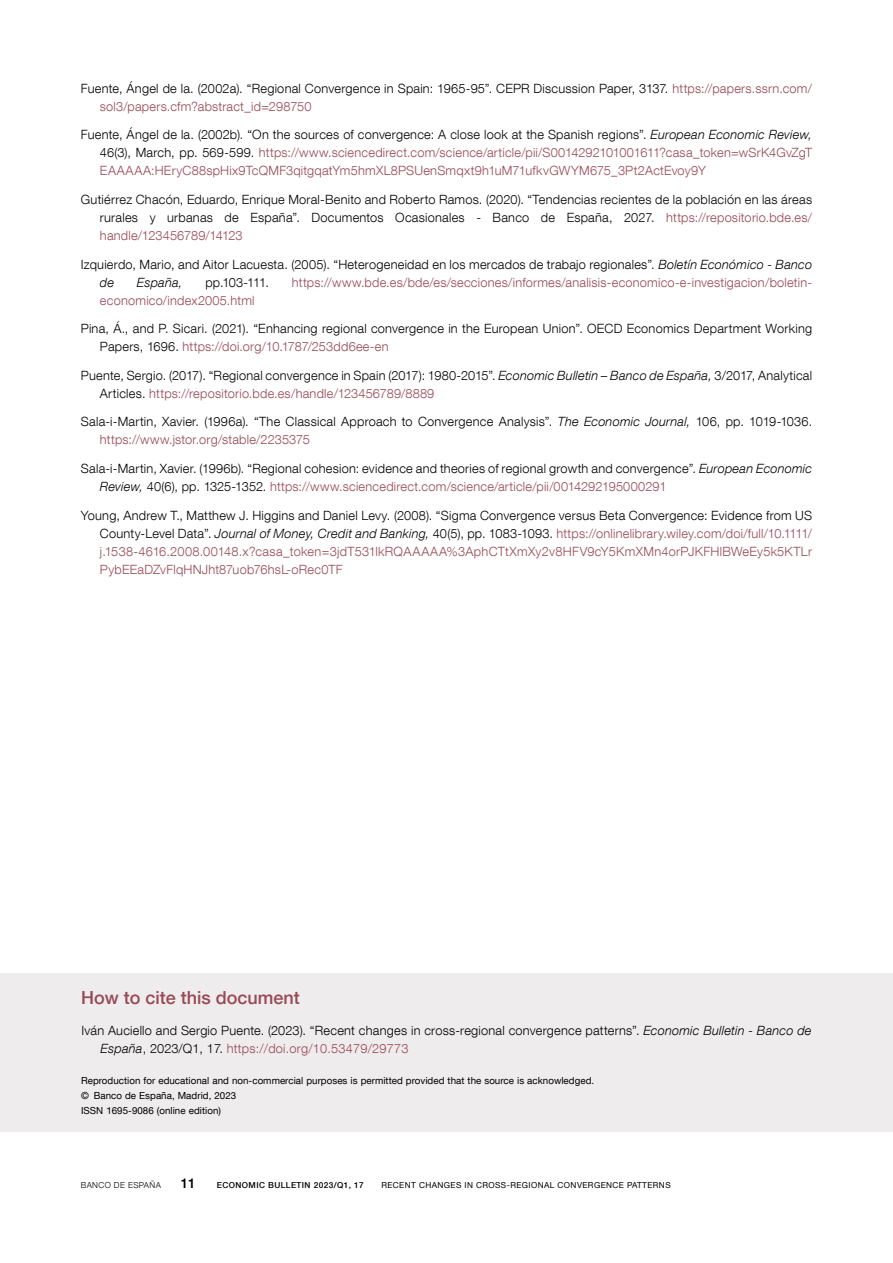
<style>
.page{position:relative;width:893px;height:1263px;background:#fff}
.page>*{position:absolute;margin:0;border:0;box-sizing:border-box;transform-origin:0 0}
.Indice_1{font:500 18px "Bd E Neue Helvetica";color:#984957}
.t1{font:500 13.5px "Bd E Neue Helvetica";color:#000}
.Texto_bibliografía{font:300 12.75px/18px "Bd E Neue Helvetica";letter-spacing:.02em;color:#000}
.Texto_bibliografía-2{font:300 12.75px/18px "Bd E Neue Helvetica";letter-spacing:.02em;color:#984856;text-align:justify}
.Texto_bibliografía-3{font:italic 300 12.75px "Bd E Neue Helvetica";letter-spacing:.015em;color:#000}
.Texto_ISSN{font:9.75px "Bd E Neue Helvetica";letter-spacing:.005em;color:#000}
.t2{font:8.25px "Bd E Neue Helvetica";letter-spacing:.05em;color:#000}
.t3{font:500 8.25px "Bd E Neue Helvetica";letter-spacing:.05em;color:#000}
.t4{font:300 8.25px "Bd E Neue Helvetica";letter-spacing:.05em;color:#000}
.s1{color:#984856}
.s2{color:#000}
.s3{font-style:italic;color:#000}
.s4{font-style:italic}
</style>
<div class="page">
<div style="left:0;top:973px;width:893px;height:158px;background:#efeced"></div>
<p class="Texto_bibliografía" style="left:100px;top:79px;width:714px;text-indent:-19px">Fuente, Ángel de la. (2002a). “Regional Convergence in Spain: 1965-95”. CEPR Discussion Paper, 3137. <span class="s1">https://papers.ssrn.com/ sol3/papers.cfm?abstract_id=298750</span></p>
<p class="Texto_bibliografía-2" style="left:100px;top:125px;width:714px;text-indent:-19px"><span class="s2">Fuente, Ángel de la. (2002b). “On the sources of convergence: A close look at the Spanish regions”.</span> <span class="s3">European Economic Review, </span><span class="s2">46(3), March, pp. 569-599.</span> https://www.sciencedirect.com/science/article/pii/S0014292101001611?casa_token=wSrK4GvZgT EAAAAA:HEryC88spHix9TcQMF3qitgqatYm5hmXL8PSUenSmqxt9h1uM71ufkvGWYM675_3Pt2ActEvoy9Y</p>
<p class="Texto_bibliografía" style="left:100px;top:190px;width:714px;text-align:justify;text-indent:-19px">Gutiérrez Chacón, Eduardo, Enrique Moral-Benito and Roberto Ramos. (2020). “Tendencias recientes de la población en las áreas rurales y urbanas de España”. Documentos Ocasionales - Banco de España, 2027. <span class="s1">https://repositorio.bde.es/ handle/123456789/14123</span></p>
<p class="Texto_bibliografía" style="left:100px;top:255px;width:714px;text-indent:-19px">Izquierdo, Mario, and Aitor Lacuesta. (2005). “Heterogeneidad en los mercados de trabajo regionales”. <span class="s4">Boletín Económico - Banco de</span></p>
<p class="Texto_bibliografía-3" style="left:137px;top:274px;width:47px">España,</p>
<p class="Texto_bibliografía" style="left:205px;top:273px;width:65px">pp.103-111.</p>
<p class="Texto_bibliografía-2" style="left:292px;top:273px;width:520px">https://www.bde.es/bde/es/secciones/informes/analisis-economico-e-investigacion/boletin-</p>
<p class="Texto_bibliografía-2" style="left:100px;top:291px;width:156px">economico/index2005.html</p>
<p class="Texto_bibliografía" style="left:100px;top:319px;width:714px;text-indent:-19px">Pina, Á., and P. Sicari. (2021). “Enhancing regional convergence in the European Union”. OECD Economics Department Working<br>Papers, 1696. <span class="s1">https://doi.org/10.1787/253dd6ee-en</span></p>
<p class="Texto_bibliografía" style="left:100px;top:366px;width:714px;text-indent:-19px">Puente, Sergio. (2017). “Regional convergence in Spain (2017): 1980‑2015”. <span class="s4">Economic Bulletin – Banco de España,</span> 3/2017, Analytical<br>Articles. <span class="s1">https://repositorio.bde.es/handle/123456789/8889</span></p>
<p class="Texto_bibliografía" style="left:100px;top:413px;width:714px;text-indent:-19px">Sala-i-Martin, Xavier. (1996a). “The Classical Approach to Convergence Analysis”. <span class="s4">The Economic Journal,</span> 106, pp. 1019-1036. <span class="s1">https://www.jstor.org/stable/2235375</span></p>
<p class="Texto_bibliografía" style="left:100px;top:459px;width:714px;text-indent:-19px">Sala-i-Martin, Xavier. (1996b). “Regional cohesion: evidence and theories of regional growth and convergence”. <span class="s4">European Economic<br>Review,</span> 40(6), pp. 1325-1352. <span class="s1">https://www.sciencedirect.com/science/article/pii/0014292195000291</span></p>
<p class="Texto_bibliografía-2" style="left:100px;top:506px;width:714px;text-indent:-19px"><span class="s2">Young, Andrew T., Matthew J. Higgins and Daniel Levy. (2008). “Sigma Convergence versus Beta Convergence: Evidence from US County-Level Data”.</span> <span class="s3">Journal of Money, Credit and Banking,</span> <span class="s2">40(5), pp. 1083-1093.</span> https://onlinelibrary.wiley.com/doi/full/10.1111/ j.1538-4616.2008.00148.x?casa_token=3jdT531lkRQAAAAA%3AphCTtXmXy2v8HFV9cY5KmXMn4orPJKFHlBWeEy5k5KTLr PybEEaDZvFlqHNJht87uob76hsL-oRec0TF</p>
<p class="Indice_1" style="left:81px;top:987px;width:220px">How to cite this document</p>
<p class="Texto_bibliografía" style="left:100px;top:1021px;width:712px;text-indent:-19px">Iván Auciello and Sergio Puente. (2023). “Recent changes in cross-regional convergence patterns”. <span class="s4">Economic Bulletin - Banco de<br>España</span>, 2023/Q1, 17. <span class="s1">https://doi.org/10.53479/29773</span></p>
<p class="Texto_ISSN" style="left:81px;top:1075px;width:515px">Reproduction for educational and non-commercial purposes is permitted provided that the source is acknowledged.</p>
<p class="Texto_ISSN" style="left:81px;top:1090px;width:157px">© Banco de España, Madrid, 2023</p>
<p class="Texto_ISSN" style="left:81px;top:1105px;width:141px">ISSN 1695-9086 (online edition)</p>
<p class="t4" style="left:81px;top:1180px;width:82px">BANCO DE ESPAÑA</p>
<p class="t1" style="left:181px;top:1175px;width:16px">11</p>
<p class="t3" style="left:217px;top:1180px;width:148px">ECONOMIC BULLETIN 2023/Q1, 17</p>
<p class="t2" style="left:381px;top:1180px;width:291px">RECENT CHANGES IN CROSS-REGIONAL CONVERGENCE PATTERNS</p>
</div>
